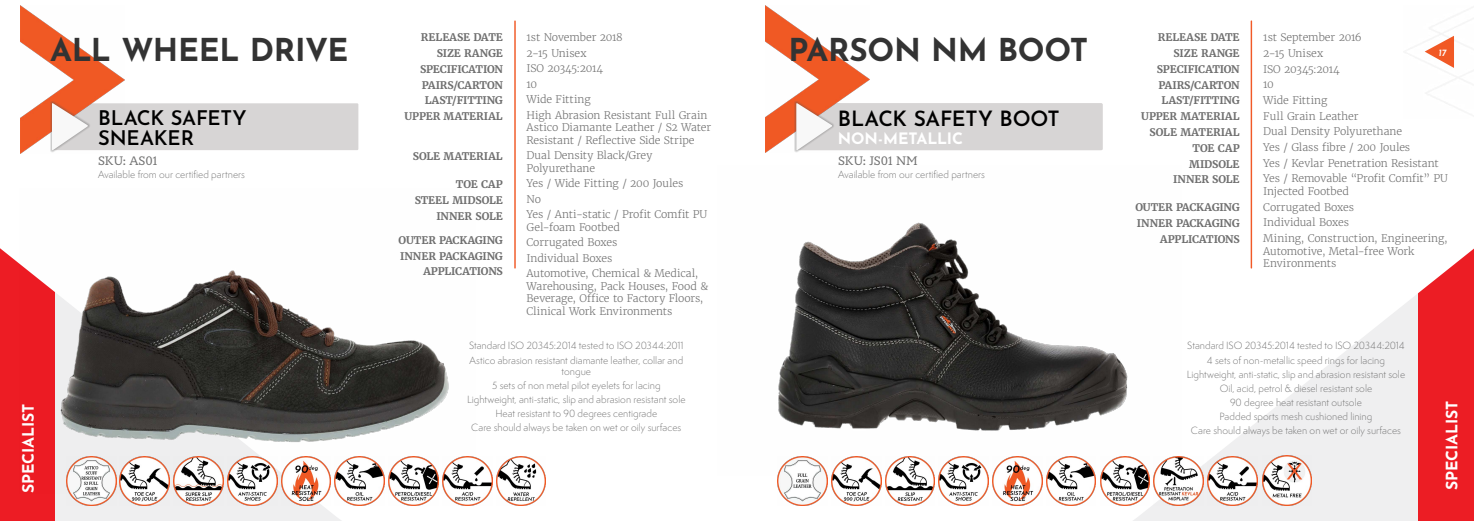
<style>
.page{position:relative;width:1474px;height:521px;background:#fff}
.page>*{position:absolute;margin:0;border:0;box-sizing:border-box;transform-origin:0 0}
.t1{font:700 31.5px "Josefin Sans";letter-spacing:-.01em;color:#333}
.t2{font:600 21px "Josefin Sans";letter-spacing:-.01em;color:#000}
.t3{font:600 20.12px/19.2px "Josefin Sans";letter-spacing:-.01em;color:#000}
.t4{font:700 15.75px "Josefin Sans";letter-spacing:-.005em;color:#fff}
.t5{font:12.25px "Circe Slab B";letter-spacing:-.005em;color:#6f6f6f}
.t6{font:300 10.5px/15.7px "Merriweather";letter-spacing:-.01em;color:#6f6f6f}
.t7{font:700 10.5px/15.8px "Merriweather";letter-spacing:-.01em;color:#6f6f6f;text-align:right}
.t8{font:300 9.62px/14px "Semplicita Pro";color:#6f6f6f;text-align:center}
.t9{font:italic 600 9.62px "Josefin Sans";color:#fff}
</style>
<div class="page">
<div style="left:55px;top:493px;width:286px;height:28px;background:#efeff0"></div>
<div style="left:0;top:248px;width:55px;height:273px;background:#ed1c24"></div>
<img style="left:19px;top:248px;width:430px;height:245px">
<div style="left:52px;top:103px;width:306px;height:47px;background:#d7d5d5"></div>
<img style="left:20px;top:6px;width:104px;height:147px">
<div style="left:50px;top:101px;width:40px;height:52px;background:#545454;opacity:.75"></div>
<svg style="left:52px;top:103px;width:36px;height:47px"></svg>
<img style="left:66px;top:456px;width:50px;height:50px">
<img style="left:120px;top:456px;width:50px;height:50px">
<img style="left:173px;top:456px;width:50px;height:50px">
<img style="left:227px;top:456px;width:50px;height:50px">
<img style="left:281px;top:456px;width:50px;height:50px">
<img style="left:335px;top:456px;width:49px;height:50px">
<img style="left:388px;top:456px;width:50px;height:50px">
<img style="left:442px;top:456px;width:50px;height:50px">
<img style="left:496px;top:456px;width:50px;height:50px">
<svg style="left:1133px;top:243px;width:285px;height:278px"></svg>
<div style="left:1418px;top:249px;width:55px;height:272px;background:#ec1d24"></div>
<img style="left:777px;top:222px;width:404px;height:253px">
<img style="left:1405px;top:24px;width:58px;height:80px">
<svg style="left:1424px;top:36px;width:29px;height:32px"></svg>
<img style="left:1261px;top:455px;width:50px;height:50px">
<img style="left:778px;top:456px;width:49px;height:50px">
<img style="left:831px;top:456px;width:50px;height:50px">
<img style="left:992px;top:456px;width:50px;height:50px">
<img style="left:885px;top:456px;width:49px;height:50px">
<img style="left:1046px;top:456px;width:49px;height:50px">
<img style="left:1153px;top:456px;width:50px;height:50px">
<img style="left:938px;top:456px;width:50px;height:50px">
<img style="left:1100px;top:456px;width:49px;height:50px">
<img style="left:1207px;top:456px;width:50px;height:50px">
<div style="left:796px;top:103px;width:306px;height:47px;background:#d7d5d5"></div>
<img style="left:765px;top:6px;width:104px;height:147px">
<div style="left:794px;top:101px;width:40px;height:52px;background:#545454;opacity:.75"></div>
<svg style="left:796px;top:103px;width:36px;height:47px"></svg>
<hr style="left:514px;top:20px;width:1px;height:249px;background:#f15a27">
<hr style="left:1250px;top:20px;width:2px;height:248px;background:#f15a27">
<h3 class="t4" style="left:14px;top:493px;width:91px;rotate:-90deg">SPECIALIST</h3>
<h1 class="t1" style="left:50px;top:22px;width:300px">ALL WHEEL DRIVE</h1>
<p class="t6" style="left:526px;top:30px;width:182px">1st November 2018<br>2-15 Unisex<br>ISO 20345:2014<br>10<br>Wide Fitting<br>High Abrasion Resistant Full Grain</p>
<p class="t6" style="left:526px;top:121px;width:186px;line-height:12.4px">Astico Diamante Leather / S2 Water<br>Resistant / Reflective Side Stripe</p>
<p class="t6" style="left:526px;top:149px;width:127px;line-height:12.4px">Dual Density Black/Grey<br>Polyurethane</p>
<p class="t6" style="left:526px;top:176px;width:182px">Yes / Wide Fitting / 200 Joules<br>No<br>Yes / Anti-static / Profit Comfit PU</p>
<p class="t6" style="left:526px;top:219px;width:173px">Gel-foam Footbed<br>Corrugated Boxes<br>Individual Boxes<br>Automotive, Chemical &amp; Medical,</p>
<p class="t6" style="left:526px;top:280px;width:183px;line-height:12.4px">Warehousing, Pack Houses, Food &amp;<br>Beverage, Office to Factory Floors,<br>Clinical Work Environments</p>
<p class="t7" style="left:404px;top:29px;width:100px">RELEASE DATE<br>SIZE RANGE<br>SPECIFICATION<br>PAIRS/CARTON<br>LAST/FITTING<br>UPPER MATERIAL</p>
<p class="t7" style="left:413px;top:148px;width:92px">SOLE MATERIAL</p>
<p class="t7" style="left:415px;top:176px;width:90px">TOE CAP<br>STEEL MIDSOLE<br>INNER SOLE</p>
<p class="t7" style="left:398px;top:232px;width:106px">OUTER PACKAGING<br>INNER PACKAGING<br>APPLICATIONS</p>
<h3 class="t3" style="left:98px;top:106px;width:150px">BLACK SAFETY<br>SNEAKER</h3>
<p class="t5" style="left:98px;top:154px;width:61px">SKU: AS01</p>
<p class="t8" style="left:98px;top:168px;width:148px">Available from our certified partners</p>
<p class="t8" style="left:469px;top:339px;width:216px;text-align:left">Standard ISO 20345:2014 tested to ISO 20344:2011<br>Astico abrasion resistant diamante leather, collar and</p>
<p class="t8" style="left:467px;top:364px;width:220px">tongue<br>5 sets of non metal pilot eyelets for lacing Lightweight, anti-static, slip and abrasion resistant sole Heat resistant to 90 degrees centigrade<br>Care should always be taken on wet or oily surfaces</p>
<h1 class="t1" style="left:788px;top:22px;width:301px">PARSON NM BOOT</h1>
<h2 class="t2" style="left:837px;top:101px;width:223px">BLACK SAFETY BOOT</h2>
<h3 class="t4" style="left:837px;top:124px;width:127px">NON-METALLIC</h3>
<p class="t5" style="left:838px;top:154px;width:81px">SKU: JS01 NM</p>
<p class="t8" style="left:838px;top:168px;width:148px">Available from our certified partners</p>
<p class="t7" style="left:1141px;top:29px;width:100px">RELEASE DATE<br>SIZE RANGE<br>SPECIFICATION<br>PAIRS/CARTON<br>LAST/FITTING<br>UPPER MATERIAL<br>SOLE MATERIAL<br>TOE CAP<br>MIDSOLE<br>INNER SOLE</p>
<p class="t7" style="left:1135px;top:199px;width:106px">OUTER PACKAGING<br>INNER PACKAGING<br>APPLICATIONS</p>
<p class="t6" style="left:1263px;top:30px;width:186px">1st September 2016<br>2-15 Unisex<br>ISO 20345:2014<br>10<br>Wide Fitting<br>Full Grain Leather<br>Dual Density Polyurethane<br>Yes / Glass fibre / 200 Joules<br>Yes / Kevlar Penetration Resistant<br>Yes / Removable “Profit Comfit” PU</p>
<p class="t6" style="left:1263px;top:183px;width:186px">Injected Footbed<br>Corrugated Boxes<br>Individual Boxes<br>Mining, Construction, Engineering,</p>
<p class="t6" style="left:1263px;top:245px;width:153px;line-height:12.6px">Automotive, Metal-free Work<br>Environments</p>
<p class="t9" style="left:1438px;top:44px;width:10px">17</p>
<p class="t8" style="left:1186px;top:339px;width:220px">Standard ISO 20345:2014 tested to ISO 20344:2014<br>4 sets of non-metallic speed rings for lacing Lightweight, anti-static, slip and abrasion resistant sole Oil, acid, petrol &amp; diesel resistant sole<br>90 degree heat resistant outsole<br>Padded sports mesh cushioned lining<br>Care should always be taken on wet or oily surfaces</p>
<h3 class="t4" style="left:1437px;top:490px;width:91px;rotate:-90deg">SPECIALIST</h3>
</div>
